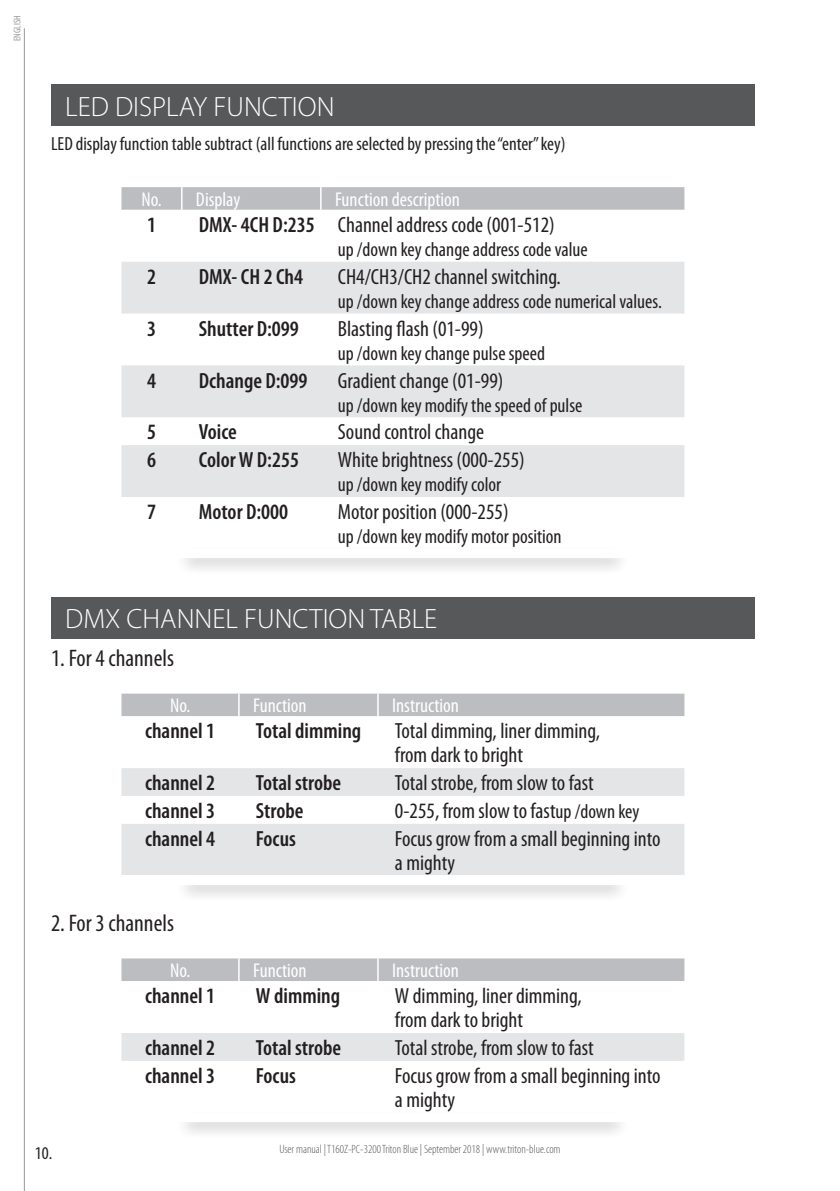
<style>
.page{position:relative;width:840px;height:1191px;background:#fff}
.page>*{position:absolute;margin:0;border:0;box-sizing:border-box;transform-origin:0 0}
.t1{font:300 28px "Myriad Pro";color:#fff}
.t2{font:condensed 24px "Myriad Pro";color:#231f20}
.t3{font:condensed 22px/24px "Myriad Pro";color:#231f20}
.t4{font:600 condensed 22px "Myriad Pro";color:#231f20}
.t5{font:condensed 20px "Myriad Pro";color:#231f20}
.t6{font:condensed 20px "Myriad Pro";color:#fff}
.t7{font:condensed 19px "Myriad Pro";color:#231f20}
.t8{font:condensed 18px "Myriad Pro";color:#231f20}
.t9{font:300 condensed 12px "Myriad Pro";color:#57585a}
.t10{font:condensed 9.8px "Myriad Pro";color:#97999c}
.s1{font-size:20px}
</style>
<div class="page">
<hr style="left:24px;top:28px;width:1px;height:1163px;background:#97999c">
<svg style="left:122px;top:313px;width:562px;height:1px"></svg>
<div style="left:121px;top:262px;width:563px;height:51px;background:#e4e5e7"></div>
<svg style="left:121px;top:365px;width:563px;height:132px;fill:#e4e5e7"></svg>
<svg style="left:121px;top:187px;width:563px;height:23px;background:#bdbec1"></svg>
<div style="left:175px;top:547px;width:454px;height:28px;background:#231f20;opacity:.38"></div>
<div style="left:172px;top:549px;width:461px;height:8px;background:#fff"></div>
<div style="left:51px;top:85px;width:703px;height:41px;background:#57585a"></div>
<div style="left:121px;top:768px;width:563px;height:28px;background:#e4e5e7"></div>
<div style="left:121px;top:824px;width:563px;height:51px;background:#e4e5e7"></div>
<div style="left:121px;top:693px;width:563px;height:23px;background:#bcbdc0"></div>
<div style="left:175px;top:873px;width:454px;height:29px;background:#231f20;opacity:.38"></div>
<div style="left:172px;top:875px;width:461px;height:9px;background:#fff"></div>
<div style="left:51px;top:597px;width:703px;height:41px;background:#57585a"></div>
<svg style="left:121px;top:1060px;width:563px;height:1px"></svg>
<div style="left:121px;top:1033px;width:563px;height:27px;background:#e4e5e7"></div>
<div style="left:121px;top:958px;width:563px;height:23px;background:#bcbdc0"></div>
<div style="left:175px;top:1110px;width:454px;height:29px;background:#231f20;opacity:.38"></div>
<div style="left:172px;top:1112px;width:461px;height:9px;background:#fff"></div>
<p class="t10" style="left:12px;top:41px;width:27px;rotate:-90deg">english</p>
<p class="t1" style="left:65px;top:91px;width:271px">LED DISPLAY FUNCTION</p>
<p class="t7" style="left:51px;top:134px;width:515px">LED display function table subtract (all functions are selected by pressing the “enter” key)</p>
<p class="t6" style="left:141px;top:189px;width:22px">No.</p>
<p class="t6" style="left:196px;top:189px;width:46px">Display</p>
<p class="t6" style="left:335px;top:189px;width:126px">Function description</p>
<p class="t4" style="left:147px;top:213px;width:10px">1</p>
<p class="t4" style="left:199px;top:213px;width:117px">DMX- 4CH D:235</p>
<p class="t3" style="left:338px;top:213px;width:218px">Channel address code (001-512)</p>
<p class="t5" style="left:338px;top:239px;width:251px">up /down key change address code value</p>
<p class="t4" style="left:147px;top:264px;width:10px">2</p>
<p class="t4" style="left:199px;top:264px;width:106px">DMX- CH 2 Ch4</p>
<p class="t3" style="left:338px;top:265px;width:224px">CH4/CH3/CH2 channel switching.</p>
<p class="t5" style="left:338px;top:290px;width:325px">up /down key change address code numerical values.</p>
<p class="t4" style="left:147px;top:316px;width:10px">3</p>
<p class="t4" style="left:199px;top:316px;width:102px">Shutter D:099</p>
<p class="t3" style="left:338px;top:317px;width:147px">Blasting flash (01-99)</p>
<p class="t5" style="left:338px;top:342px;width:208px">up /down key change pulse speed</p>
<p class="t4" style="left:147px;top:368px;width:10px">4</p>
<p class="t4" style="left:199px;top:368px;width:110px">Dchange D:099</p>
<p class="t3" style="left:338px;top:369px;width:167px">Gradient change (01-99)</p>
<p class="t5" style="left:338px;top:394px;width:246px">up /down key modify the speed of pulse</p>
<p class="t4" style="left:147px;top:420px;width:10px">5</p>
<p class="t4" style="left:199px;top:420px;width:40px">Voice</p>
<p class="t3" style="left:338px;top:420px;width:148px">Sound control change</p>
<p class="t4" style="left:147px;top:448px;width:10px">6</p>
<p class="t4" style="left:199px;top:448px;width:102px">Color W D:255</p>
<p class="t3" style="left:338px;top:448px;width:188px">White brightness (000-255)</p>
<p class="t5" style="left:338px;top:474px;width:165px">up /down key modify color</p>
<p class="t4" style="left:147px;top:500px;width:10px">7</p>
<p class="t4" style="left:199px;top:500px;width:91px">Motor D:000</p>
<p class="t3" style="left:338px;top:500px;width:172px">Motor position (000-255)</p>
<p class="t5" style="left:338px;top:526px;width:225px">up /down key modify motor position</p>
<p class="t1" style="left:65px;top:603px;width:373px">DMX CHANNEL FUNCTION TABLE</p>
<p class="t2" style="left:51px;top:645px;width:124px">1. For 4 channels</p>
<p class="t6" style="left:170px;top:695px;width:22px">No.</p>
<p class="t6" style="left:253px;top:695px;width:55px">Function</p>
<p class="t6" style="left:392px;top:695px;width:68px">Instruction</p>
<p class="t4" style="left:145px;top:719px;width:71px">channel 1</p>
<p class="t4" style="left:256px;top:719px;width:107px">Total dimming</p>
<p class="t3" style="left:395px;top:719px;width:206px">Total dimming, liner dimming,</p>
<p class="t3" style="left:395px;top:743px;width:129px">from dark to bright</p>
<p class="t4" style="left:145px;top:771px;width:71px">channel 2</p>
<p class="t4" style="left:256px;top:771px;width:87px">Total strobe</p>
<p class="t3" style="left:395px;top:771px;width:200px">Total strobe, from slow to fast</p>
<p class="t4" style="left:145px;top:799px;width:71px">channel 3</p>
<p class="t4" style="left:256px;top:799px;width:49px">Strobe</p>
<p class="t3" style="left:395px;top:799px;width:246px">0-255, from slow to fast<span class="s1">up /down key</span></p>
<p class="t4" style="left:145px;top:826px;width:71px">channel 4</p>
<p class="t4" style="left:256px;top:826px;width:41px">Focus</p>
<p class="t3" style="left:395px;top:827px;width:267px">Focus grow from a small beginning into a mighty</p>
<p class="t2" style="left:51px;top:910px;width:124px">2. For 3 channels</p>
<p class="t8" style="left:35px;top:1143px;width:19px">10.</p>
<p class="t6" style="left:170px;top:960px;width:22px">No.</p>
<p class="t6" style="left:253px;top:960px;width:55px">Function</p>
<p class="t6" style="left:392px;top:960px;width:68px">Instruction</p>
<p class="t4" style="left:145px;top:984px;width:71px">channel 1</p>
<p class="t4" style="left:256px;top:984px;width:86px">W dimming</p>
<p class="t3" style="left:395px;top:984px;width:188px">W dimming, liner dimming,</p>
<p class="t3" style="left:395px;top:1008px;width:129px">from dark to bright</p>
<p class="t4" style="left:145px;top:1035px;width:71px">channel 2</p>
<p class="t4" style="left:256px;top:1035px;width:87px">Total strobe</p>
<p class="t3" style="left:395px;top:1036px;width:200px">Total strobe, from slow to fast</p>
<p class="t4" style="left:145px;top:1063px;width:71px">channel 3</p>
<p class="t4" style="left:256px;top:1063px;width:41px">Focus</p>
<p class="t3" style="left:395px;top:1064px;width:267px">Focus grow from a small beginning into a mighty</p>
<p class="t9" style="left:279px;top:1142px;width:282px">User manual | T160Z-PC-3200 Triton Blue | September 2018 | www.triton-blue.com</p>
</div>
